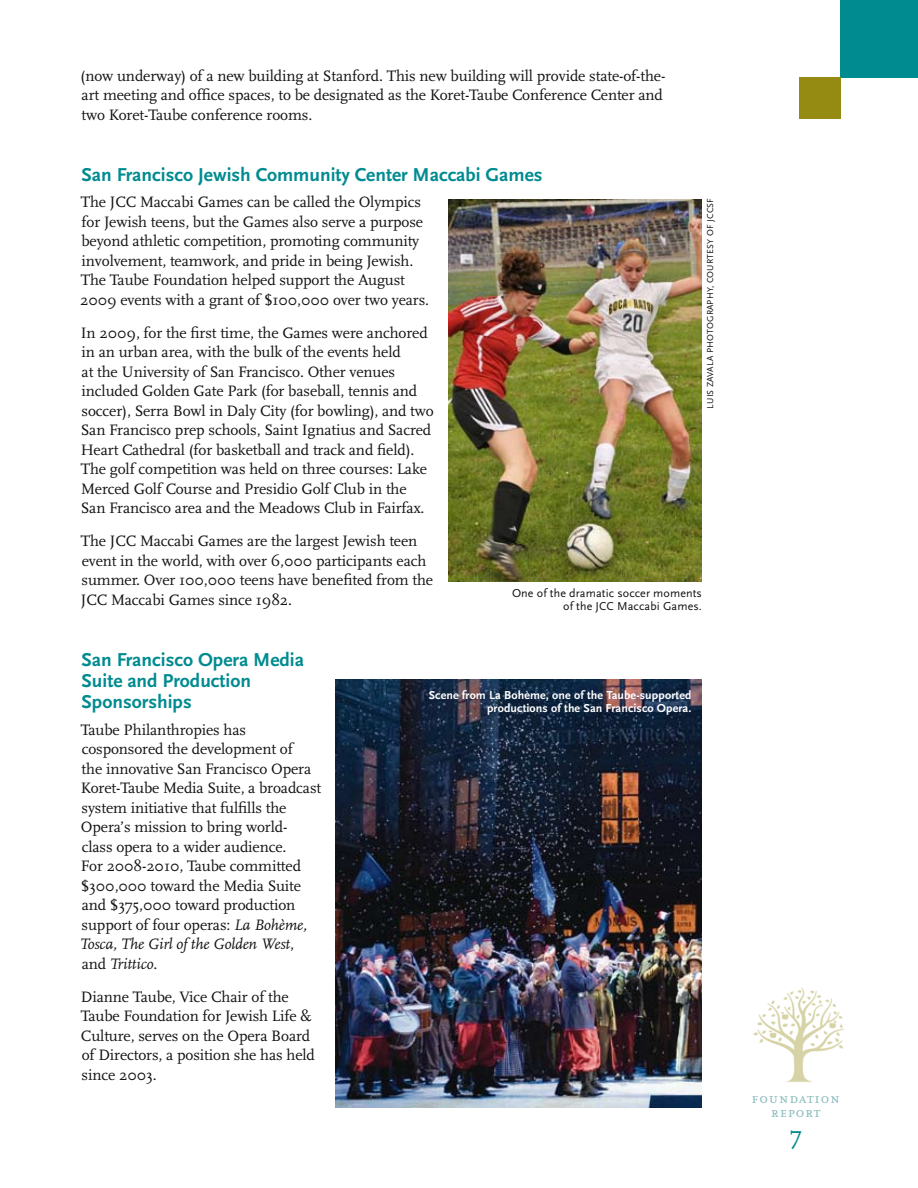
<style>
.page{position:relative;width:918px;height:1188px;background:#fff}
.page>*{position:absolute;margin:0;border:0;box-sizing:border-box;transform-origin:0 0}
.t1{font:25.5px "Scala Figures";color:#008b90}
.t2{font:700 19.5px/21px "Scala Sans";color:#008b90}
.t3{font:15.75px/19.5px "Scala";letter-spacing:-.005em;color:#121212}
.t4{font:15px/13.8px "Scala Caps";letter-spacing:.05em;color:#88bbbc;text-align:center}
.t5{font:700 12px/13.5px "Scala Sans";letter-spacing:.01em;color:#fff;text-align:right}
.t6{font:12px/13.5px "Scala Sans";letter-spacing:.01em;color:#121212;text-align:right}
.t7{font:9px "Scala Sans";letter-spacing:.02em;color:#121212}
.s1{font-style:italic}
</style>
<div class="page">
<img style="left:753px;top:987px;width:91px;height:96px">
<div style="left:840px;top:0;width:78px;height:78px;background:#008b90"></div>
<div style="left:799px;top:77px;width:42px;height:42px;background:#958a12"></div>
<img style="left:448px;top:200px;width:254px;height:382px">
<img style="left:335px;top:680px;width:367px;height:427px">
<p class="t3" style="left:81px;top:66px;width:586px">(now underway) of a new building at Stanford. This new building will provide state-of-the&shy;art meeting and office spaces, to be designated as the Koret-Taube Conference Center and two Koret-Taube conference rooms.</p>
<p class="t2" style="left:81px;top:165px;width:463px">San Francisco Jewish Community Center Maccabi Games</p>
<p class="t3" style="left:80px;top:193px;width:351px">The JCC Maccabi Games can be called the Olympics for Jewish teens, but the Games also serve a purpose beyond athletic competition, promoting community involvement, teamwork, and pride in being Jewish.<br>The Taube Foundation helped support the August 2009 events with a grant of $100,000 over two years.</p>
<p class="t3" style="left:81px;top:323px;width:355px">In 2009, for the first time, the Games were anchored in an urban area, with the bulk of the events held<br>at the University of San Francisco. Other venues included Golden Gate Park (for baseball, tennis and soccer), Serra Bowl in Daly City (for bowling), and two San Francisco prep schools, Saint Ignatius and Sacred Heart Cathedral (for basketball and track and field).<br>The golf competition was held on three courses: Lake Merced Golf Course and Presidio Golf Club in the San Francisco area and the Meadows Club in Fairfax.</p>
<p class="t3" style="left:81px;top:532px;width:354px">The JCC Maccabi Games are the largest Jewish teen event in the world, with over 6,000 participants each summer. Over 100,000 teens have benefited from the JCC Maccabi Games since 1982.</p>
<p class="t7" style="left:705px;top:409px;width:212px;rotate:-90deg">Luis Zavala Photography, Co urtesy of JCCSF</p>
<p class="t6" style="left:512px;top:587px;width:191px">One of the dramatic soccer moments of the JCC Maccabi Games.</p>
<p class="t2" style="left:81px;top:650px;width:224px">San Francisco Opera Media<br>Suite and Production<br>Sponsorships</p>
<p class="t3" style="left:80px;top:720px;width:243px">Taube Philanthropies has cosponsored the development of<br>the innovative San Francisco Opera<br>Koret-Taube Media Suite, a broadcast system initiative that fulfills the<br>Opera’s mission to bring world-<br>class opera to a wider audience.<br>For 2008-2010, Taube committed $300,000 toward the Media Suite and $375,000 toward production support of four operas: <span class="s1">La Bohème,<br>Tosca, The Girl of the Golden West</span>, and <span class="s1">Trittico</span>.</p>
<p class="t3" style="left:81px;top:987px;width:236px">Dianne Taube, Vice Chair of the<br>Taube Foundation for Jewish Life &amp;<br>Culture, serves on the Opera Board of Directors, a position she has held since 2003.</p>
<p class="t5" style="left:429px;top:688px;width:264px">Scene from La Bohème, one of the Taube-supported productions of the San Francisco Opera.</p>
<p class="t4" style="left:752px;top:1092px;width:90px">foundation report</p>
<h1 class="t1" style="left:789px;top:1124px;width:14px">7</h1>
</div>
